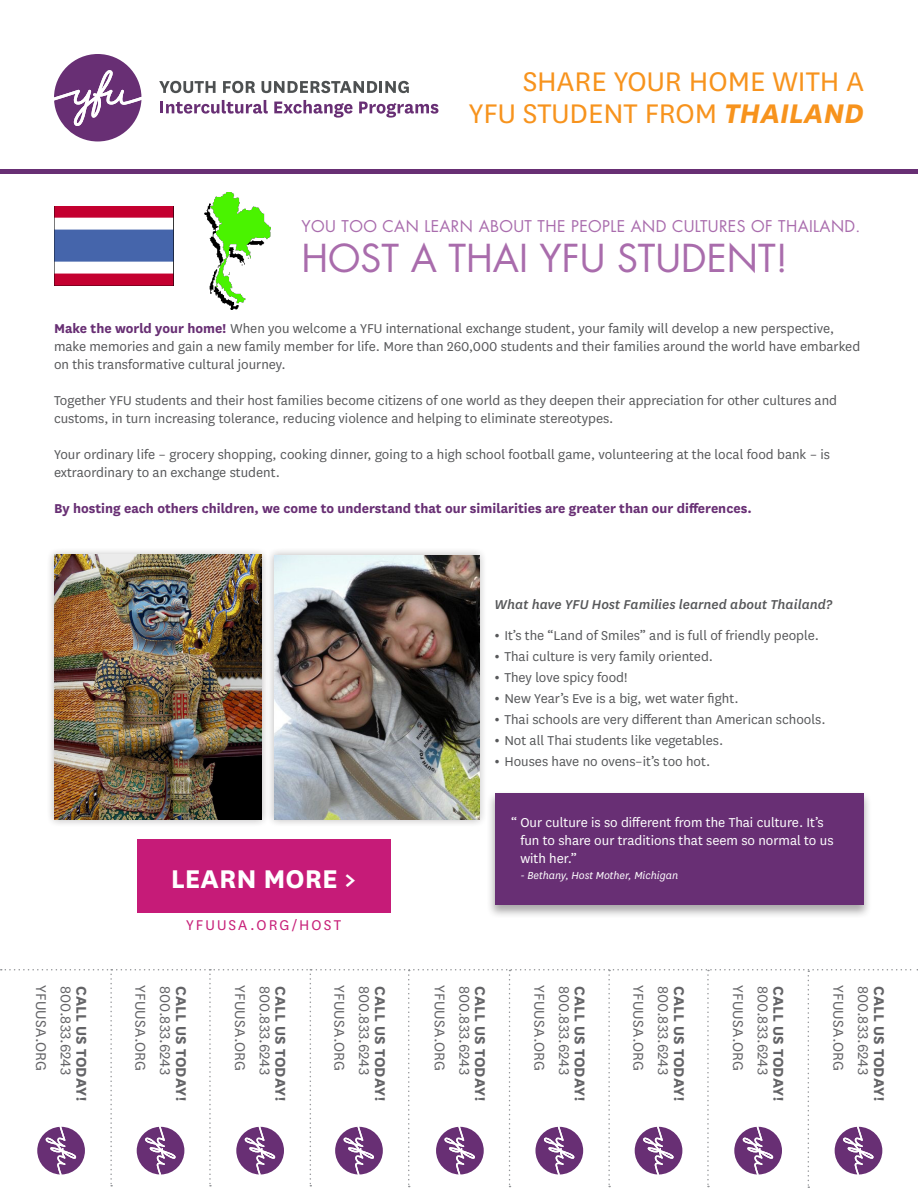
<style>
.page{position:relative;width:918px;height:1188px;background:#fff}
.page>*{position:absolute;margin:0;border:0;box-sizing:border-box;transform-origin:0 0}
.t1{font:37.5px "Futura";color:#a96cac}
.t2{font:31.5px "National";color:#f7931d}
.t3{font:700 30px "National";color:#fff}
.t4{font:16.5px "National";letter-spacing:.015em;color:#636366}
.t5{font:700 16.5px "National";letter-spacing:.01em;color:#636366}
.t6{font:16.5px "National";letter-spacing:.13em;color:#c71f78}
.t7{font:15.75px "Futura";letter-spacing:.025em;color:#a96cad}
.t8{font:15px/18px "National";color:#57585a}
.t9{font:15px/18px "National";color:#fff}
.t10{font:700 15px "National";color:#682f74}
.t11{font:italic 500 15px "National";color:#57585a}
.t12{font:italic 12px "National";color:#fff}
.s1{font-weight:700;font-style:italic}
.s2{font-weight:700;color:#682f74}
.s3{font-weight:700}
</style>
<div class="page">
<div style="left:487px;top:791px;width:385px;height:128px;background:#f8f8f8"></div>
<div style="left:485px;top:784px;width:388px;height:131px;background:#fff;opacity:.05"></div>
<div style="left:495px;top:794px;width:369px;height:111px;background:#682f74"></div>
<div style="left:44px;top:545px;width:227px;height:284px;background:#fff;opacity:.35"></div>
<img style="left:54px;top:555px;width:207px;height:264px">
<div style="left:265px;top:545px;width:224px;height:284px;background:#fff;opacity:.35"></div>
<img style="left:275px;top:555px;width:204px;height:264px">
<img style="left:54px;top:206px;width:120px;height:80px">
<img style="left:204px;top:192px;width:66px;height:118px">
<svg style="left:1px;top:969px;width:917px;height:219px"></svg>
<hr style="left:0;top:170px;width:918px;height:4px;background:#682f74">
<svg style="left:54px;top:54px;width:87px;height:87px"></svg>
<svg style="left:159px;top:81px;width:57px;height:12px"></svg>
<svg style="left:223px;top:81px;width:32px;height:12px"></svg>
<svg style="left:262px;top:81px;width:147px;height:12px"></svg>
<svg style="left:161px;top:100px;width:107px;height:14px"></svg>
<svg style="left:274px;top:100px;width:79px;height:18px"></svg>
<svg style="left:359px;top:102px;width:79px;height:16px"></svg>
<div style="left:137px;top:840px;width:254px;height:73px;background:#c61b78"></div>
<p class="t2" style="left:523px;top:61px;width:343px">SHARE YOUR HOME WITH A</p>
<p class="t2" style="left:469px;top:93px;width:397px">YFU STUDENT FROM <span class="s1">THAILAND</span></p>
<p class="t7" style="left:302px;top:216px;width:560px">YOU TOO CAN LEARN ABOUT THE PEOPLE AND CULTURES OF THAILAND.</p>
<p class="t1" style="left:302px;top:234px;width:488px">HOST A THAI YFU STUDENT!</p>
<p class="t8" style="left:54px;top:319px;width:808px"><span class="s2">Make the world your home!</span> When you welcome a YFU international exchange student, your family will develop a new perspective, make memories and gain a new family member for life. More than 260,000 students and their families around the world have embarked on this transformative cultural journey.</p>
<p class="t8" style="left:54px;top:391px;width:785px">Together YFU students and their host families become citizens of one world as they deepen their appreciation for other cultures and customs, in turn increasing tolerance, reducing violence and helping to eliminate stereotypes.</p>
<p class="t8" style="left:54px;top:445px;width:778px">Your ordinary life – grocery shopping, cooking dinner, going to a high school football game, volunteering at the local food bank – is extraordinary to an exchange student.</p>
<p class="t10" style="left:54px;top:498px;width:699px">By hosting each others children, we come to understand that our similarities are greater than our differences.</p>
<p class="t3" style="left:171px;top:857px;width:187px">LEARN MORE &gt;</p>
<p class="t6" style="left:186px;top:915px;width:156px">YFUUSA.ORG/HOST</p>
<p class="t11" style="left:495px;top:595px;width:339px">What have YFU Host Families learned about Thailand?</p>
<p class="t8" style="left:495px;top:626px;width:326px"><span class="s3">ə</span> It’s the “Land of Smiles” and is full of friendly people.</p>
<p class="t8" style="left:495px;top:647px;width:220px"><span class="s3">ə</span> Thai culture is very family oriented.</p>
<p class="t8" style="left:495px;top:668px;width:134px"><span class="s3">ə</span> They love spicy food!</p>
<p class="t8" style="left:495px;top:689px;width:246px"><span class="s3">ə</span> New Year’s Eve is a big, wet water fight.</p>
<p class="t8" style="left:495px;top:710px;width:333px"><span class="s3">ə</span> Thai schools are very different than American schools.</p>
<p class="t8" style="left:495px;top:731px;width:230px"><span class="s3">ə</span> Not all Thai students like vegetables.</p>
<p class="t8" style="left:495px;top:752px;width:217px"><span class="s3">ə</span> Houses have no ovens–it’s too hot.</p>
<p class="t9" style="left:511px;top:812px;width:314px">“ Our culture is so different from the Thai culture. It’s</p>
<p class="t9" style="left:520px;top:830px;width:315px">fun to share our traditions that seem so normal to us with her.”</p>
<p class="t12" style="left:520px;top:868px;width:159px">- Bethany, Host Mother, Michigan</p>
<p class="t4" style="left:52px;top:985px;width:87px;rotate:90deg">YFUUSA.ORG</p>
<p class="t4" style="left:77px;top:986px;width:91px;rotate:90deg">800.833.6243</p>
<p class="t5" style="left:93px;top:986px;width:116px;rotate:90deg">CALL US TODAY!</p>
<p class="t4" style="left:151px;top:985px;width:87px;rotate:90deg">YFUUSA.ORG</p>
<p class="t4" style="left:176px;top:986px;width:91px;rotate:90deg">800.833.6243</p>
<p class="t5" style="left:193px;top:986px;width:116px;rotate:90deg">CALL US TODAY!</p>
<p class="t4" style="left:251px;top:985px;width:87px;rotate:90deg">YFUUSA.ORG</p>
<p class="t4" style="left:276px;top:986px;width:91px;rotate:90deg">800.833.6243</p>
<p class="t5" style="left:292px;top:986px;width:116px;rotate:90deg">CALL US TODAY!</p>
<p class="t4" style="left:350px;top:985px;width:87px;rotate:90deg">YFUUSA.ORG</p>
<p class="t4" style="left:375px;top:986px;width:91px;rotate:90deg">800.833.6243</p>
<p class="t5" style="left:392px;top:986px;width:116px;rotate:90deg">CALL US TODAY!</p>
<p class="t4" style="left:451px;top:985px;width:87px;rotate:90deg">YFUUSA.ORG</p>
<p class="t4" style="left:475px;top:986px;width:91px;rotate:90deg">800.833.6243</p>
<p class="t5" style="left:492px;top:986px;width:116px;rotate:90deg">CALL US TODAY!</p>
<p class="t4" style="left:550px;top:985px;width:87px;rotate:90deg">YFUUSA.ORG</p>
<p class="t4" style="left:575px;top:986px;width:91px;rotate:90deg">800.833.6243</p>
<p class="t5" style="left:592px;top:986px;width:116px;rotate:90deg">CALL US TODAY!</p>
<p class="t4" style="left:649px;top:985px;width:87px;rotate:90deg">YFUUSA.ORG</p>
<p class="t4" style="left:674px;top:986px;width:91px;rotate:90deg">800.833.6243</p>
<p class="t5" style="left:691px;top:986px;width:116px;rotate:90deg">CALL US TODAY!</p>
<p class="t4" style="left:749px;top:985px;width:87px;rotate:90deg">YFUUSA.ORG</p>
<p class="t4" style="left:774px;top:986px;width:91px;rotate:90deg">800.833.6243</p>
<p class="t5" style="left:790px;top:986px;width:116px;rotate:90deg">CALL US TODAY!</p>
<p class="t4" style="left:849px;top:985px;width:87px;rotate:90deg">YFUUSA.ORG</p>
<p class="t4" style="left:874px;top:986px;width:91px;rotate:90deg">800.833.6243</p>
<p class="t5" style="left:891px;top:986px;width:116px;rotate:90deg">CALL US TODAY!</p>
</div>
